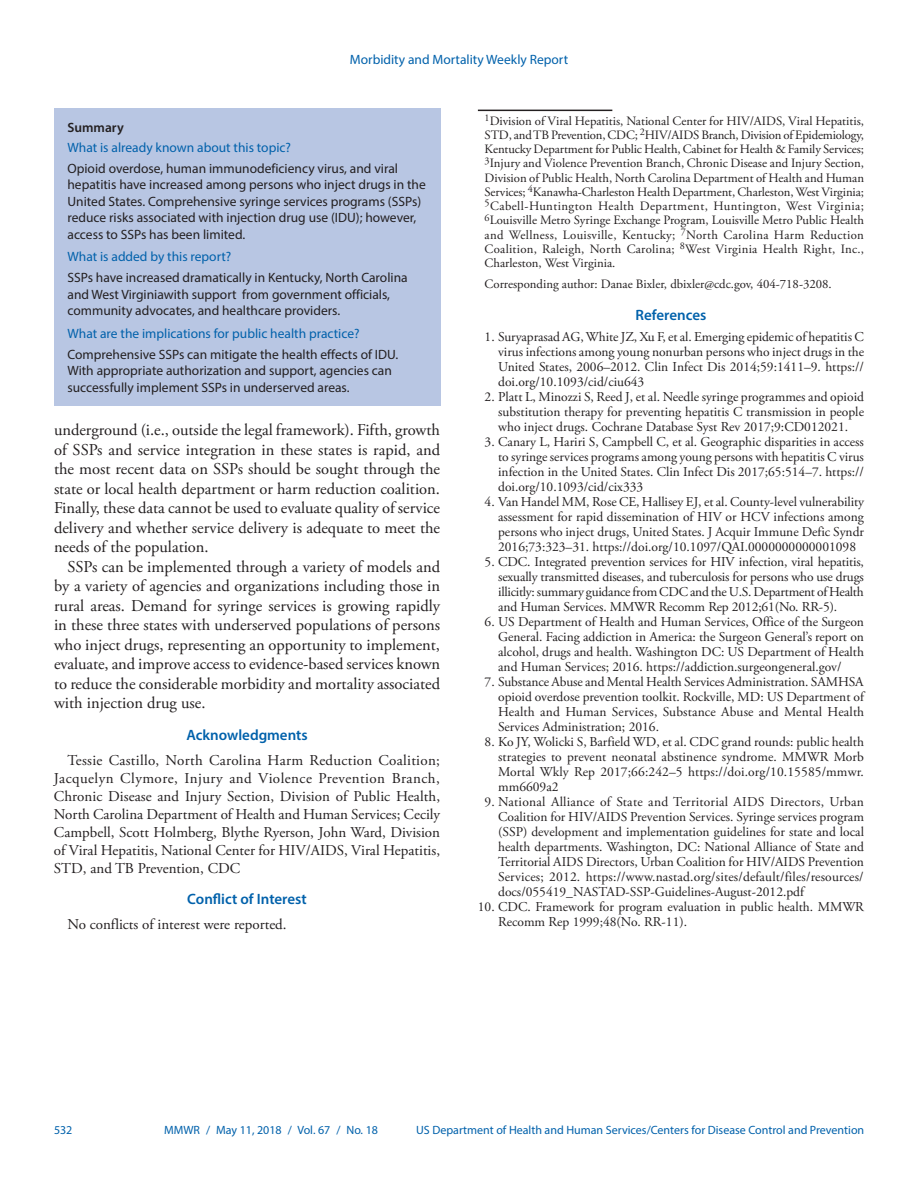
<style>
.page{position:relative;width:918px;height:1188px;background:#fff}
.page>*{position:absolute;margin:0;border:0;box-sizing:border-box;transform-origin:0 0}
.Paragraph{font:16.5px/19.5px "Adobe Garamond Pro";color:#231f20;text-align:justify}
.Acknowledgment{font:15px/18px "Adobe Garamond Pro";color:#231f20;text-align:justify}
.Conflict_of_Interest{font:15px "Adobe Garamond Pro";color:#231f20}
.Conflict_of_Interest-2{font:600 15px "Myriad Pro";color:#0161ab}
.Acknowledgment_Head{font:600 15px "Myriad Pro";color:#0161ab}
.Ref_Title{font:600 15px "Myriad Pro";color:#0161ab}
.Reference_10{font:13.5px/15px "Adobe Garamond Pro";color:#231f20;text-align:justify}
.Summary_Box_Text{font:13.5px/16.5px "Myriad Pro";color:#231f20}
.Summary_Box_Heading{font:13.5px "Myriad Pro";color:#0161ab}
.Figure_Title{font:600 13.5px "Myriad Pro";color:#231f20}
.Author_Affiliations{font:12.75px/14.2px "Adobe Garamond Pro";color:#231f20;text-align:justify}
.Corresponding_Author{font:12.75px "Adobe Garamond Pro";color:#231f20}
.t1{font:12px "Myriad Pro";color:#0161ab}
</style>
<div class="page">
<div style="left:54px;top:108px;width:386px;height:297px;background:#b8c6e3"></div>
<hr style="left:478px;top:110px;width:134px;height:1px;background:#231f20">
<p class="Summary_Box_Heading" style="left:350px;top:51px;width:220px">Morbidity and Mortality Weekly Report</p>
<p class="Figure_Title" style="left:68px;top:119px;width:58px">Summary</p>
<h1 class="Summary_Box_Heading" style="left:68px;top:139px;width:225px">What is already known about this topic?</h1>
<p class="Summary_Box_Text" style="left:68px;top:160px;width:360px">Opioid overdose, human immunodeficiency virus, and viral hepatitis have increased among persons who inject drugs in the United States. Comprehensive syringe services programs (SSPs) reduce risks associated with injection drug use (IDU); however, access to SSPs has been limited.</p>
<h1 class="Summary_Box_Heading" style="left:68px;top:249px;width:165px">What is added by this report?</h1>
<p class="Summary_Box_Text" style="left:68px;top:269px;width:342px">SSPs have increased dramatically in Kentucky, North Carolina and West Virginiawith support from government officials, community advocates, and healthcare providers.</p>
<h1 class="Summary_Box_Heading" style="left:68px;top:325px;width:294px">What are the implications for public health practice?</h1>
<p class="Summary_Box_Text" style="left:68px;top:346px;width:332px">Comprehensive SSPs can mitigate the health effects of IDU.<br>With appropriate authorization and support, agencies can successfully implement SSPs in underserved areas.</p>
<p class="Paragraph" style="left:54px;top:421px;width:388px">underground (i.e., outside the legal framework). Fifth, growth of SSPs and service integration in these states is rapid, and the most recent data on SSPs should be sought through the state or local health department or harm reduction coalition.<br>Finally, these data cannot be used to evaluate quality of service delivery and whether service delivery is adequate to meet the needs of the population.</p>
<p class="Paragraph" style="left:54px;top:557px;width:388px;text-indent:13px">SSPs can be implemented through a variety of models and by a variety of agencies and organizations including those in rural areas. Demand for syringe services is growing rapidly in these three states with underserved populations of persons who inject drugs, representing an opportunity to implement, evaluate, and improve access to evidence-based services known to reduce the considerable morbidity and mortality associated with injection drug use.</p>
<p class="Acknowledgment_Head" style="left:186px;top:725px;width:123px">Acknowledgments</p>
<p class="Acknowledgment" style="left:54px;top:751px;width:388px;text-indent:13px">Tessie Castillo, North Carolina Harm Reduction Coalition; Jacquelyn Clymore, Injury and Violence Prevention Branch, Chronic Disease and Injury Section, Division of Public Health, North Carolina Department of Health and Human Services; Cecily Campbell, Scott Holmberg, Blythe Ryerson, John Ward, Division of Viral Hepatitis, National Center for HIV/AIDS, Viral Hepatitis, STD, and TB Prevention, CDC</p>
<h1 class="Conflict_of_Interest-2" style="left:187px;top:890px;width:121px">Conflict of Interest</h1>
<h1 class="Conflict_of_Interest" style="left:67px;top:915px;width:221px">No conflicts of interest were reported.</h1>
<p class="Author_Affiliations" style="left:485px;top:114px;width:381px"><sup>1</sup>Division of Viral Hepatitis, National Center for HIV/AIDS, Viral Hepatitis, STD, and TB Prevention, CDC; <sup>2</sup>HIV/AIDS Branch, Division of Epidemiology, Kentucky Department for Public Health, Cabinet for Health &amp; Family Services; <sup>3</sup>Injury and Violence Prevention Branch, Chronic Disease and Injury Section, Division of Public Health, North Carolina Department of Health and Human Services; <sup>4</sup>Kanawha-Charleston Health Department, Charleston, West Virginia; <sup>5</sup>Cabell-Huntington Health Department, Huntington, West Virginia; <sup>6</sup>Louisville Metro Syringe Exchange Program, Louisville Metro Public Health and Wellness, Louisville, Kentucky; <sup>7</sup>North Carolina Harm Reduction Coalition, Raleigh, North Carolina; <sup>8</sup>West Virginia Health Right, Inc., Charleston, West Virginia.</p>
<p class="Corresponding_Author" style="left:485px;top:277px;width:349px">Corresponding author: Danae Bixler, dbixler@cdc.gov, 404-718-3208.</p>
<p class="Ref_Title" style="left:636px;top:305px;width:72px">References</p>
<p class="Reference_10" style="left:498px;top:330px;width:367px;text-indent:-14px">1. Suryaprasad AG, White JZ, Xu F, et al. Emerging epidemic of hepatitis C virus infections among young nonurban persons who inject drugs in the United States, 2006–2012. Clin Infect Dis 2014;59:1411–9. https:// doi.org/10.1093/cid/ciu643</p>
<p class="Reference_10" style="left:498px;top:390px;width:367px;text-indent:-14px">2. Platt L, Minozzi S, Reed J, et al. Needle syringe programmes and opioid substitution therapy for preventing hepatitis C transmission in people who inject drugs. Cochrane Database Syst Rev 2017;9:CD012021.</p>
<p class="Reference_10" style="left:498px;top:435px;width:367px;text-indent:-14px">3. Canary L, Hariri S, Campbell C, et al. Geographic disparities in access to syringe services programs among young persons with hepatitis C virus infection in the United States. Clin Infect Dis 2017;65:514–7. https:// doi.org/10.1093/cid/cix333</p>
<p class="Reference_10" style="left:498px;top:495px;width:367px;text-indent:-14px">4. Van Handel MM, Rose CE, Hallisey EJ, et al. County-level vulnerability assessment for rapid dissemination of HIV or HCV infections among persons who inject drugs, United States. J Acquir Immune Defic Syndr 2016;73:323–31. https://doi.org/10.1097/QAI.0000000000001098</p>
<p class="Reference_10" style="left:498px;top:555px;width:367px;text-indent:-14px">5. CDC. Integrated prevention services for HIV infection, viral hepatitis, sexually transmitted diseases, and tuberculosis for persons who use drugs illicitly: summary guidance from CDC and the U.S. Department of Health and Human Services. MMWR Recomm Rep 2012;61(No. RR-5).</p>
<p class="Reference_10" style="left:498px;top:615px;width:367px;text-indent:-14px">6. US Department of Health and Human Services, Office of the Surgeon General. Facing addiction in America: the Surgeon General’s report on alcohol, drugs and health. Washington DC: US Department of Health and Human Services; 2016. https://addiction.surgeongeneral.gov/</p>
<p class="Reference_10" style="left:498px;top:675px;width:368px;text-indent:-14px">7. Substance Abuse and Mental Health Services Administration. SAMHSA opioid overdose prevention toolkit. Rockville, MD: US Department of Health and Human Services, Substance Abuse and Mental Health Services Administration; 2016.</p>
<p class="Reference_10" style="left:498px;top:735px;width:367px;text-indent:-14px">8. Ko JY, Wolicki S, Barfield WD, et al. CDC grand rounds: public health strategies to prevent neonatal abstinence syndrome. MMWR Morb Mortal Wkly Rep 2017;66:242–5 https://doi.org/10.15585/mmwr. mm6609a2</p>
<p class="Reference_10" style="left:498px;top:795px;width:367px;text-indent:-14px">9. National Alliance of State and Territorial AIDS Directors, Urban Coalition for HIV/AIDS Prevention Services. Syringe services program (SSP) development and implementation guidelines for state and local health departments. Washington, DC: National Alliance of State and Territorial AIDS Directors, Urban Coalition for HIV/AIDS Prevention Services; 2012. https://www.nastad.org/sites/default/files/resources/ docs/055419_NASTAD-SSP-Guidelines-August-2012.pdf</p>
<p class="Reference_10" style="left:498px;top:900px;width:367px;text-indent:-20px">10. CDC. Framework for program evaluation in public health. MMWR<br>Recomm Rep 1999;48(No. RR-11).</p>
<p class="t1" style="left:54px;top:1123px;width:20px">532</p>
<p class="t1" style="left:164px;top:1123px;width:215px">MMWR / May 11, 2018 / Vol. 67 / No. 18</p>
<p class="t1" style="left:416px;top:1123px;width:450px">US Department of Health and Human Services/Centers for Disease Control and Prevention</p>
</div>
